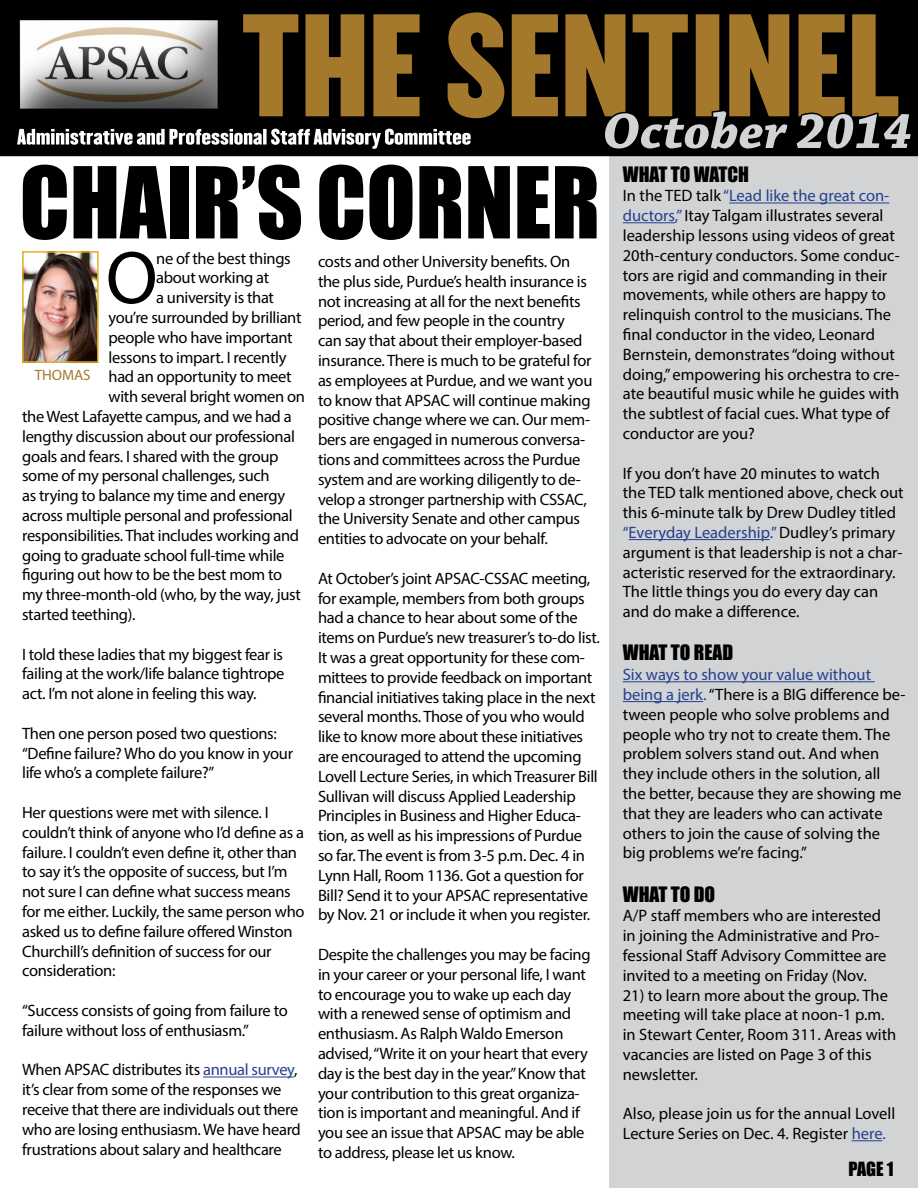
<style>
.page{position:relative;width:918px;height:1188px;background:#fff}
.page>*{position:absolute;margin:0;border:0;box-sizing:border-box;transform-origin:0 0}
.t1{font:91.5px "Impact";color:#000}
.t2{font:75.3px "Myriad Pro";color:#000}
.t3{font:italic 700 52.5px "Chaparral Pro";color:#d1d3d4}
.t4{font:19.5px "Impact";color:#000}
.t5{font:18px "Impact";color:#000}
.t6{font:16.5px/19.8px "Myriad Pro";letter-spacing:-.02em;color:#000}
.t7{font:16.5px/19.8px "Myriad Pro";color:#000}
.t8{font:15px "Myriad Pro";color:#a4792c}
.s1{color:#25408f}
</style>
<div class="page">
<div style="left:609px;top:155px;width:309px;height:1033px;background:#d1d3d4"></div>
<div style="left:1px;top:0;width:917px;height:155px;background:#000"></div>
<div style="left:0;top:0;width:918px;height:156px;border:2px solid #000"></div>
<svg style="left:243px;top:12px;width:633px;height:106px;fill:#a4792c"></svg>
<svg style="left:19px;top:20px;width:199px;height:89px;background:#acaaa8"></svg>
<svg style="left:17px;top:129px;width:454px;height:20px"></svg>
<svg style="left:602px;top:79px;width:297px;height:39px"></svg>
<hr style="left:203px;top:1077px;width:91px;height:1px;background:#25408f">
<img style="left:25px;top:254px;width:71px;height:106px">
<div style="left:22px;top:251px;width:77px;height:112px;border:2px solid #e4af23"></div>
<hr style="left:729px;top:203px;width:160px;height:1px;background:#25408f">
<hr style="left:623px;top:222px;width:52px;height:1px;background:#25408f">
<hr style="left:629px;top:539px;width:141px;height:1px;background:#25408f">
<hr style="left:623px;top:681px;width:252px;height:1px;background:#25408f">
<hr style="left:623px;top:701px;width:80px;height:1px;background:#25408f">
<hr style="left:852px;top:1140px;width:30px;height:1px;background:#25408f">
<h3 class="t3" style="left:603px;top:101px;width:311px">October 2014</h3>
<h1 class="t1" style="left:20px;top:132px;width:582px">CHAIR’S CORNER</h1>
<h2 class="t2" style="left:106px;top:231px;width:53px">O</h2>
<p class="t6" style="left:156px;top:248px;width:136px">ne of the best things</p>
<p class="t6" style="left:156px;top:268px;width:115px">about working at</p>
<p class="t6" style="left:156px;top:287px;width:119px">a university is that</p>
<p class="t6" style="left:109px;top:307px;width:195px">you’re surrounded by brilliant</p>
<p class="t6" style="left:109px;top:327px;width:186px">people who have important</p>
<p class="t6" style="left:109px;top:347px;width:179px">lessons to impart. I recently</p>
<p class="t6" style="left:109px;top:367px;width:185px">had an opportunity to meet</p>
<p class="t6" style="left:109px;top:386px;width:198px">with several bright women on</p>
<p class="t6" style="left:22px;top:406px;width:271px">the West Lafayette campus, and we had a</p>
<p class="t6" style="left:22px;top:426px;width:274px">lengthy discussion about our professional</p>
<p class="t6" style="left:22px;top:446px;width:258px">goals and fears. I shared with the group</p>
<p class="t6" style="left:22px;top:466px;width:249px">some of my personal challenges, such</p>
<p class="t6" style="left:22px;top:485px;width:265px">as trying to balance my time and energy</p>
<p class="t6" style="left:22px;top:505px;width:272px">across multiple personal and professional</p>
<p class="t6" style="left:22px;top:525px;width:279px">responsibilities. That includes working and</p>
<p class="t6" style="left:22px;top:545px;width:264px">going to graduate school full-time while</p>
<p class="t6" style="left:22px;top:565px;width:262px">figuring out how to be the best mom to</p>
<p class="t6" style="left:22px;top:584px;width:280px">my three-month-old (who, by the way, just</p>
<p class="t6" style="left:22px;top:604px;width:115px">started teething).</p>
<p class="t6" style="left:22px;top:644px;width:264px;text-align:justify">I told these ladies that my biggest fear is failing at the work/life balance tightrope act. I’m not alone in feeling this way.</p>
<p class="t6" style="left:22px;top:723px;width:273px">Then one person posed two questions: “Define failure? Who do you know in your life who’s a complete failure?”</p>
<p class="t6" style="left:22px;top:802px;width:284px">Her questions were met with silence. I couldn’t think of anyone who I’d define as a failure. I couldn’t even define it, other than to say it’s the opposite of success, but I’m not sure I can define what success means for me either. Luckily, the same person who asked us to define failure offered Winston Churchill’s definition of success for our consideration:</p>
<p class="t6" style="left:22px;top:1000px;width:267px">“Success consists of going from failure to failure without loss of enthusiasm.”</p>
<p class="t6" style="left:22px;top:1060px;width:280px">When APSAC distributes its <span class="s1">annual survey</span>, it’s clear from some of the responses we receive that there are individuals out there who are losing enthusiasm. We have heard frustrations about salary and healthcare</p>
<p class="t8" style="left:35px;top:366px;width:58px">THOMAS</p>
<p class="t6" style="left:318px;top:251px;width:276px">costs and other University benefits. On the plus side, Purdue’s health insurance is not increasing at all for the next benefits period, and few people in the country can say that about their employer-based insurance. There is much to be grateful for as employees at Purdue, and we want you to know that APSAC will continue making positive change where we can. Our mem&shy;bers are engaged in numerous conversa&shy;tions and committees across the Purdue system and are working diligently to de&shy;velop a stronger partnership with CSSAC, the University Senate and other campus entities to advocate on your behalf.</p>
<p class="t6" style="left:318px;top:568px;width:283px">At October’s joint APSAC-CSSAC meeting, for example, members from both groups had a chance to hear about some of the items on Purdue’s new treasurer’s to-do list.<br>It was a great opportunity for these com&shy;mittees to provide feedback on important financial initiatives taking place in the next several months. Those of you who would like to know more about these initiatives are encouraged to attend the upcoming Lovell Lecture Series, in which Treasurer Bill Sullivan will discuss Applied Leadership Principles in Business and Higher Educa&shy;tion, as well as his impressions of Purdue so far. The event is from 3-5 p.m. Dec. 4 in Lynn Hall, Room 1136. Got a question for Bill? Send it to your APSAC representative by Nov. 21 or include it when you register.</p>
<p class="t6" style="left:318px;top:944px;width:274px">Despite the challenges you may be facing in your career or your personal life, I want to encourage you to wake up each day with a renewed sense of optimism and enthusiasm. As Ralph Waldo Emerson advised, “Write it on your heart that every day is the best day in the year.” Know that your contribution to this great organiza&shy;tion is important and meaningful. And if you see an issue that APSAC may be able to address, please let us know.</p>
<p class="t4" style="left:623px;top:159px;width:128px">WHAT TO WATCH</p>
<p class="t7" style="left:623px;top:186px;width:279px">In the TED talk <span class="s1">“Lead like the great con&shy;ductors,”</span> Itay Talgam illustrates several leadership lessons using videos of great 20th-century conductors. Some conduc&shy;tors are rigid and commanding in their movements, while others are happy to relinquish control to the musicians. The final conductor in the video, Leonard Bernstein, demonstrates “doing without doing,” empowering his orchestra to cre&shy;ate beautiful music while he guides with the subtlest of facial cues. What type of conductor are you?</p>
<p class="t7" style="left:623px;top:463px;width:282px">If you don’t have 20 minutes to watch the TED talk mentioned above, check out this 6-minute talk by Drew Dudley titled <span class="s1">“Everyday Leadership.”</span> Dudley’s primary argument is that leadership is not a char&shy;acteristic reserved for the extraordinary.<br>The little things you do every day can and do make a difference.</p>
<p class="t4" style="left:623px;top:638px;width:112px">WHAT TO READ</p>
<p class="t7" style="left:623px;top:664px;width:284px"><span class="s1">Six ways to show your value without being a jerk.</span> “There is a BIG difference be&shy;tween people who solve problems and people who try not to create them. The problem solvers stand out. And when they include others in the solution, all the better, because they are showing me that they are leaders who can activate others to join the cause of solving the big problems we’re facing.”</p>
<p class="t4" style="left:623px;top:879px;width:94px">WHAT TO DO</p>
<p class="t7" style="left:623px;top:906px;width:265px">A/P staff members who are interested in joining the Administrative and Pro&shy;fessional Staff Advisory Committee are invited to a meeting on Friday (Nov.</p>
<p class="t7" style="left:623px;top:985px;width:275px">21) to learn more about the group. The meeting will take place at noon-1 p.m. in Stewart Center, Room 311. Areas with vacancies are listed on Page 3 of this newsletter.</p>
<p class="t7" style="left:623px;top:1104px;width:274px">Also, please join us for the annual Lovell<br>Lecture Series on Dec. 4. Register <span class="s1">here.</span></p>
<p class="t5" style="left:849px;top:1155px;width:47px">PAGE 1</p>
</div>
